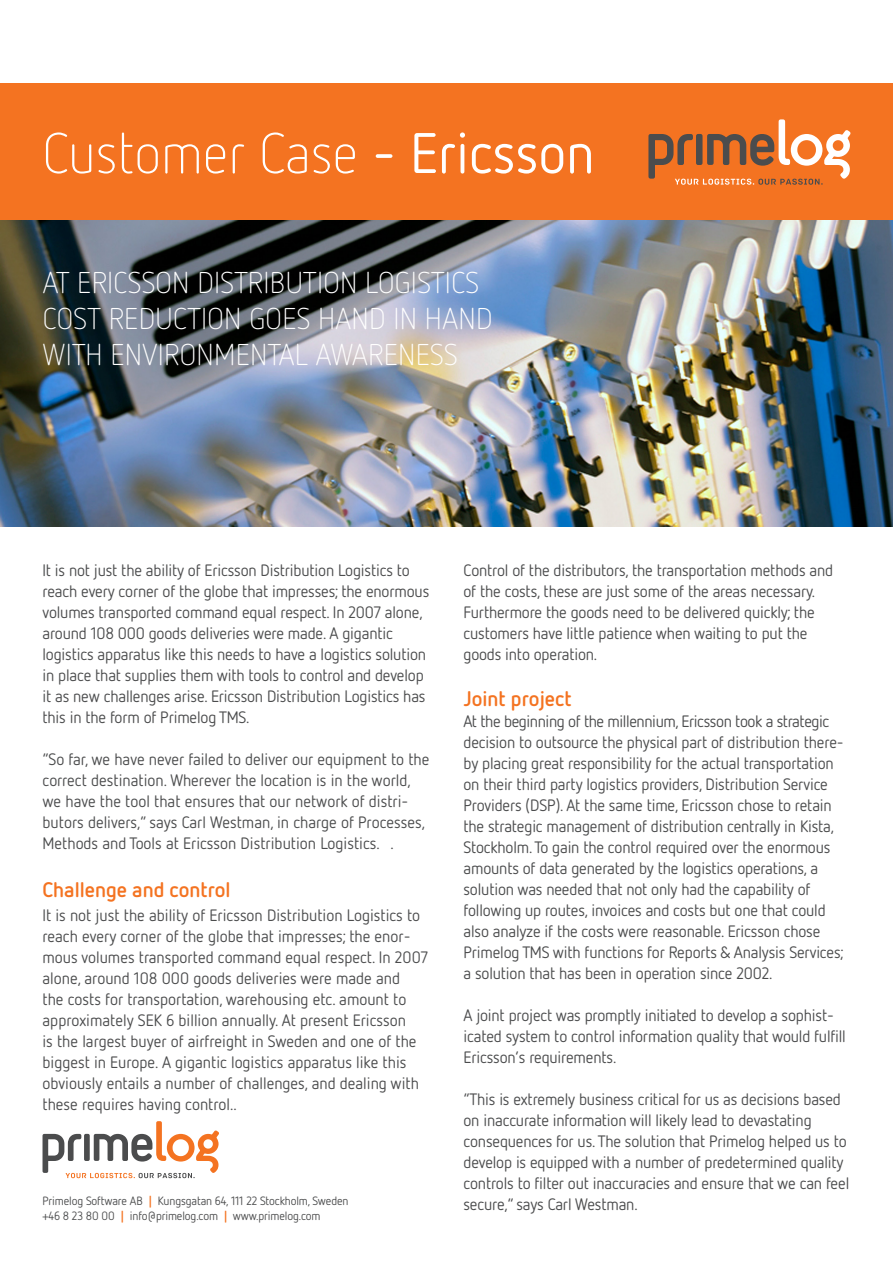
<style>
.page{position:relative;width:893px;height:1263px;background:#fff}
.page>*{position:absolute;margin:0;border:0;box-sizing:border-box;transform-origin:0 0}
.t1{font:300 57px "Netto OT";color:#fff}
.t2{font:300 30px "Netto OT";letter-spacing:.01em;color:#fff}
.t3{font:700 21px "Netto OT";color:#f47321}
.t4{font:16.5px/21px "Netto OT";letter-spacing:-.01em;color:#4b4c4d}
.t5{font:12px "Netto OT";letter-spacing:-.01em;color:#4b4c4d}
.s1{font-weight:400}
.s2{font-weight:700;color:#f47321}
</style>
<div class="page">
<div style="left:0;top:83px;width:893px;height:138px;background:#f47321"></div>
<svg style="left:43px;top:1121px;width:176px;height:57px"></svg>
<img style="left:0;top:221px;width:893px;height:306px">
<svg style="left:648px;top:119px;width:202px;height:66px"></svg>
<p class="t1" style="left:43px;top:118px;width:554px">Customer Case <span class="s1">- Ericsson</span></p>
<p class="t2" style="left:43px;top:264px;width:438px">AT ERICSSON DISTRIBUTION LOGISTICS</p>
<p class="t2" style="left:43px;top:300px;width:451px">COST REDUCTION GOES HAND IN HAND</p>
<p class="t2" style="left:43px;top:336px;width:416px">WITH ENVIRONMENTAL AWARENESS</p>
<p class="t4" style="left:43px;top:559px;width:388px">It is not just the ability of Ericsson Distribution Logistics to reach every corner of the globe that impresses; the enormous volumes transported command equal respect. In 2007 alone, around 108 000 goods deliveries were made. A gigantic logistics apparatus like this needs to have a logistics solution in place that supplies them with tools to control and develop it as new challenges arise. Ericsson Distribution Logistics has this in the form of Primelog TMS.</p>
<p class="t4" style="left:43px;top:748px;width:388px">“So far, we have never failed to deliver our equipment to the correct destination. Wherever the location is in the world, we have the tool that ensures that our network of distri&shy;butors delivers,” says Carl Westman, in charge of Processes, Methods and Tools at Ericsson Distribution Logistics. .</p>
<p class="t3" style="left:43px;top:876px;width:189px">Challenge and control</p>
<p class="t4" style="left:43px;top:904px;width:387px">It is not just the ability of Ericsson Distribution Logistics to reach every corner of the globe that impresses; the enor&shy;mous volumes transported command equal respect. In 2007 alone, around 108 000 goods deliveries were made and<br>the costs for transportation, warehousing etc. amount to approximately SEK 6 billion annually. At present Ericsson<br>is the largest buyer of airfreight in Sweden and one of the biggest in Europe. A gigantic logistics apparatus like this obviously entails a number of challenges, and dealing with these requires having control..</p>
<p class="t5" style="left:43px;top:1194px;width:307px">Primelog Software AB <span class="s2">|</span> Kungsgatan 64, 111 22 Stockholm, Sweden</p>
<p class="t5" style="left:43px;top:1209px;width:280px">+46 8 23 80 00 <span class="s2">|</span> info@primelog.com <span class="s2">|</span> www.primelog.com</p>
<p class="t4" style="left:463px;top:559px;width:371px">Control of the distributors, the transportation methods and of the costs, these are just some of the areas necessary.<br>Furthermore the goods need to be delivered quickly; the customers have little patience when waiting to put the</p>
<p class="t4" style="left:463px;top:643px;width:135px">goods into operation.</p>
<p class="t3" style="left:463px;top:685px;width:110px">Joint project</p>
<p class="t4" style="left:463px;top:710px;width:382px">At the beginning of the millennium, Ericsson took a strategic decision to outsource the physical part of distribution there&shy;by placing great responsibility for the actual transportation on their third party logistics providers, Distribution Service Providers (DSP). At the same time, Ericsson chose to retain the strategic management of distribution centrally in Kista, Stockholm. To gain the control required over the enormous amounts of data generated by the logistics operations, a solution was needed that not only had the capability of</p>
<p class="t4" style="left:463px;top:899px;width:382px">following up routes, invoices and costs but one that could also analyze if the costs were reasonable. Ericsson chose Primelog TMS with functions for Reports &amp; Analysis Services; a solution that has been in operation since 2002.</p>
<p class="t4" style="left:463px;top:1004px;width:384px">A joint project was promptly initiated to develop a sophist&shy;icated system to control information quality that would fulfill<br>Ericsson’s requirements.</p>
<p class="t4" style="left:463px;top:1088px;width:387px">“This is extremely business critical for us as decisions based on inaccurate information will likely lead to devastating consequences for us. The solution that Primelog helped us to develop is equipped with a number of predetermined quality controls to filter out inaccuracies and ensure that we can feel secure,” says Carl Westman.</p>
</div>
